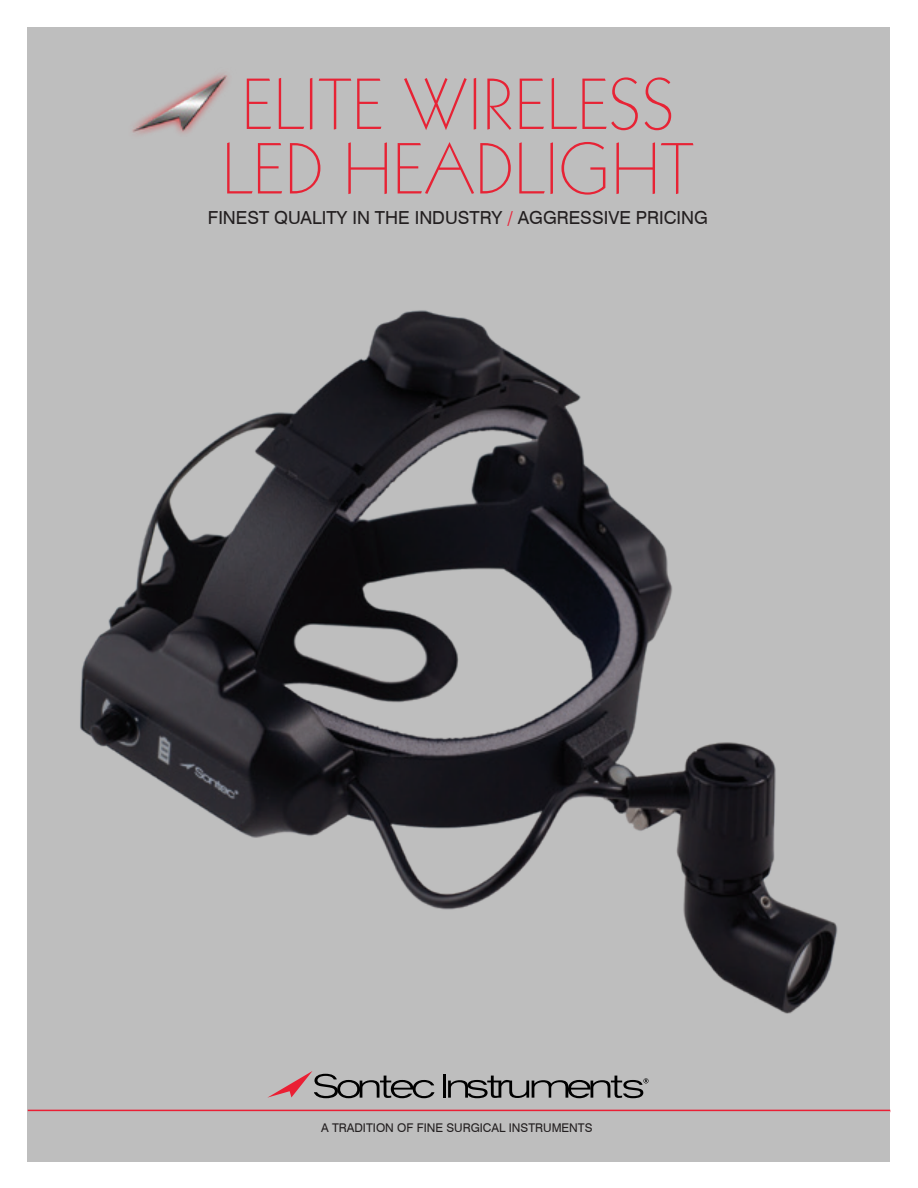
<style>
.page{position:relative;width:918px;height:1188px;background:#fff}
.page>*{position:absolute;margin:0;border:0;box-sizing:border-box;transform-origin:0 0}
.t1{font:70.5px "Geometric 231 BT Light C";color:#e72335}
.t2{font:18px "Swiss 721 BT";color:#231f20}
.t3{font:12px "Swiss 721 BT";color:#231f20}
.s1{color:#ea2036}
</style>
<div class="page">
<div style="left:28px;top:28px;width:862px;height:1132px;background:#bebebe"></div>
<svg style="left:267px;top:1071px;width:167px;height:28px"></svg>
<hr style="left:443px;top:1074px;width:3px;height:24px;background:#000">
<svg style="left:448px;top:1076px;width:201px;height:23px"></svg>
<img style="left:80px;top:310px;width:758px;height:704px">
<hr style="left:28px;top:1110px;width:862px;height:1px;background:#ea1f34">
<img style="left:132px;top:74px;width:96px;height:60px">
<p class="t1" style="left:241px;top:59px;width:435px">ELITE WIRELESS</p>
<p class="t1" style="left:222px;top:124px;width:474px">LED HEADLIGHT</p>
<p class="t2" style="left:208px;top:207px;width:502px">FINEST QUALITY IN THE INDUSTRY <span class="s1">/</span> AGGRESSIVE PRICING</p>
<p class="t3" style="left:321px;top:1121px;width:273px">A TRADITION OF FINE SURGICAL INSTRUMENTS</p>
</div>
